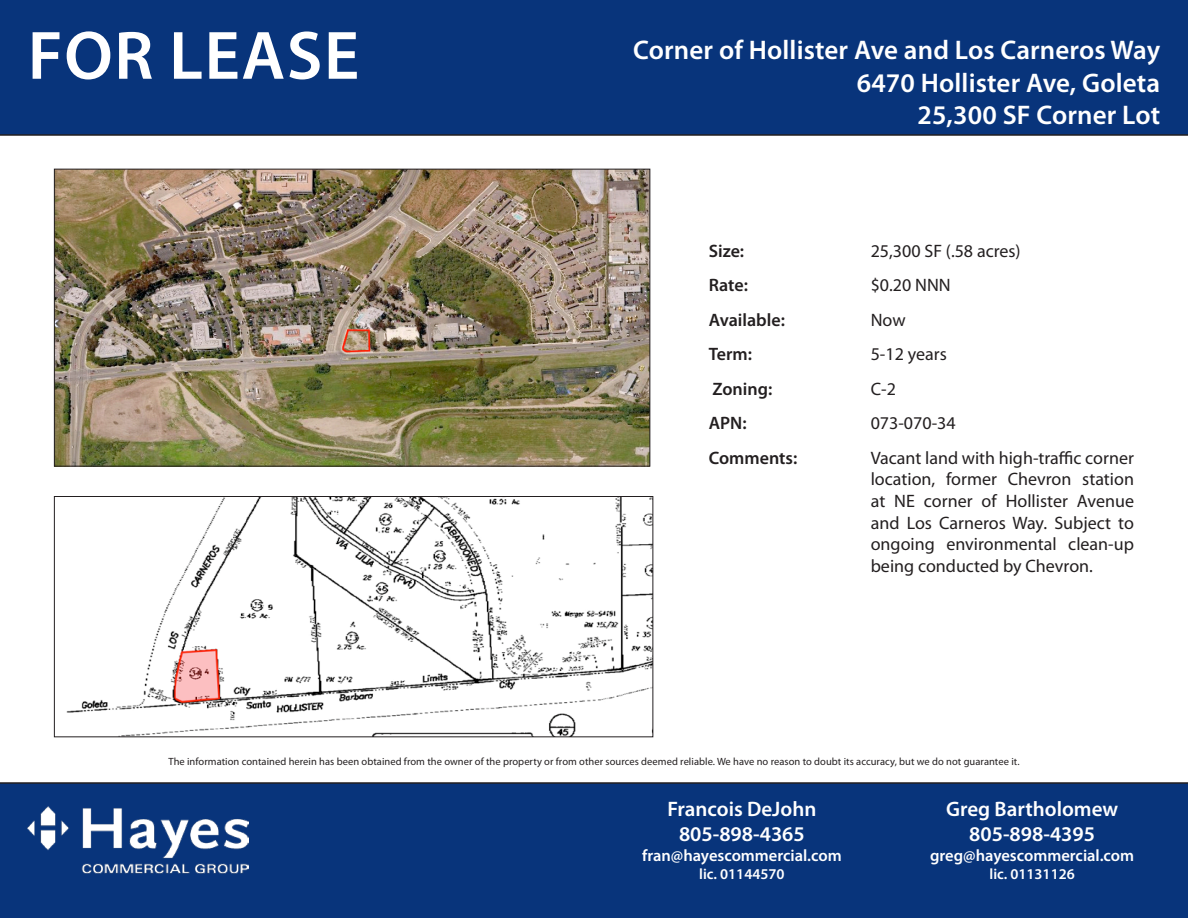
<style>
.page{position:relative;width:1188px;height:918px;background:#fff}
.page>*{position:absolute;margin:0;border:0;box-sizing:border-box;transform-origin:0 0}
.t1{font:600 69px "Myriad Pro";letter-spacing:.02em;color:#fff}
.t2{font:600 27px/32.4px "Myriad Pro";letter-spacing:.005em;color:#fff;text-align:right}
.t3{font:600 21px/25.2px "Myriad Pro";color:#fff;text-align:center}
._02_Property_Info_12{font:18px/21.6px "Myriad Pro";color:#231f20;text-align:justify}
._02_Property_Info_12-2{font:600 18px "Myriad Pro";color:#231f20}
.t4{font:600 16.5px "Myriad Pro";color:#fff}
.t5{font:600 15px "Myriad Pro";color:#fff}
.t6{font:10.5px "Myriad Pro";letter-spacing:.005em;color:#231f20}
</style>
<div class="page">
<img style="left:66px;top:498px;width:585px;height:237px">
<div style="left:54px;top:496px;width:599px;height:241px;border:1px solid #231f20"></div>
<img style="left:56px;top:171px;width:592px;height:294px">
<div style="left:54px;top:169px;width:596px;height:298px;border:1px solid #231f20"></div>
<div style="left:0;top:0;width:1188px;height:136px;background:#08347b"></div>
<div style="left:0;top:782px;width:1188px;height:136px;background:#08347b"></div>
<img style="left:27px;top:806px;width:222px;height:68px">
<h1 class="t1" style="left:28px;top:12px;width:333px">FOR LEASE</h1>
<h2 class="t2" style="left:633px;top:34px;width:529px">Corner of Hollister Ave and Los Carneros Way<br>6470 Hollister Ave, Goleta<br>25,300 SF Corner Lot</h2>
<p class="_02_Property_Info_12-2" style="left:709px;top:239px;width:37px">Size:</p>
<p class="_02_Property_Info_12" style="left:871px;top:239px;width:151px">25,300 SF (.58 acres)</p>
<p class="_02_Property_Info_12-2" style="left:709px;top:274px;width:41px">Rate:</p>
<p class="_02_Property_Info_12" style="left:871px;top:274px;width:82px">$0.20 NNN</p>
<p class="_02_Property_Info_12-2" style="left:709px;top:308px;width:78px">Available:</p>
<p class="_02_Property_Info_12" style="left:871px;top:309px;width:36px">Now</p>
<p class="_02_Property_Info_12-2" style="left:709px;top:343px;width:45px">Term:</p>
<p class="_02_Property_Info_12" style="left:871px;top:343px;width:78px">5-12 years</p>
<p class="_02_Property_Info_12-2" style="left:712px;top:377px;width:61px">Zoning:</p>
<p class="_02_Property_Info_12" style="left:871px;top:378px;width:27px">C-2</p>
<p class="_02_Property_Info_12-2" style="left:709px;top:412px;width:39px">APN:</p>
<p class="_02_Property_Info_12" style="left:871px;top:412px;width:86px">073-070-34</p>
<p class="_02_Property_Info_12-2" style="left:709px;top:446px;width:90px">Comments:</p>
<p class="_02_Property_Info_12" style="left:871px;top:447px;width:265px">Vacant land with high-traffic corner location, former Chevron station at NE corner of Hollister Avenue and Los Carneros Way. Subject to ongoing environmental clean-up being conducted by Chevron.</p>
<p class="t6" style="left:168px;top:755px;width:853px">The information contained herein has been obtained from the owner of the property or from other sources deemed reliable. We have no reason to doubt its accuracy, but we do not guarantee it.</p>
<p class="t3" style="left:667px;top:795px;width:151px">Francois DeJohn<br>805-898-4365</p>
<p class="t4" style="left:642px;top:845px;width:201px">fran@hayescommercial.com</p>
<p class="t5" style="left:699px;top:864px;width:87px">lic. 01144570</p>
<p class="t3" style="left:946px;top:795px;width:174px">Greg Bartholomew<br>805-898-4395</p>
<p class="t4" style="left:930px;top:845px;width:205px">greg@hayescommercial.com</p>
<p class="t5" style="left:990px;top:864px;width:87px">lic. 01131126</p>
</div>
